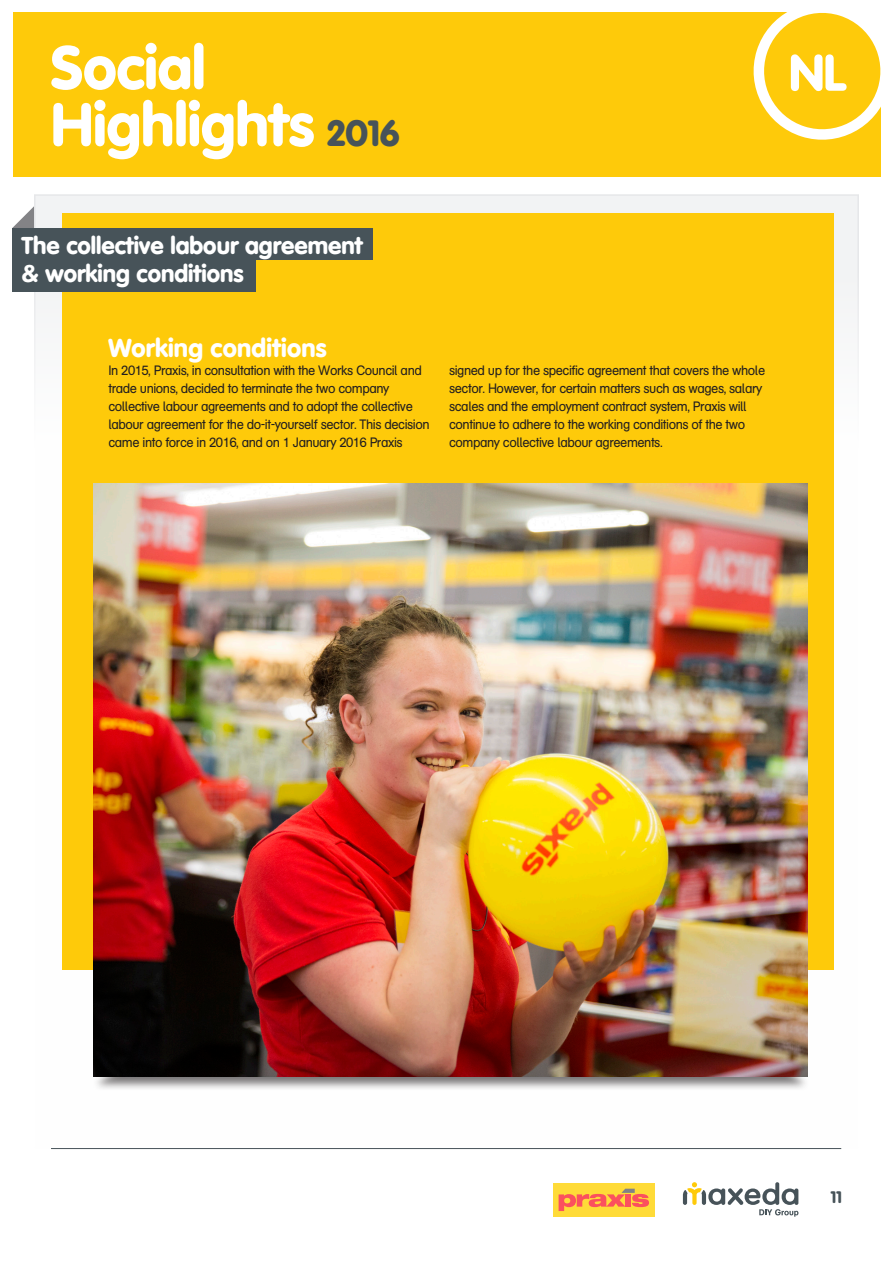
<style>
.page{position:relative;width:893px;height:1263px;background:#fff}
.page>*{position:absolute;margin:0;border:0;box-sizing:border-box;transform-origin:0 0}
.t1{font:900 60px "VAG Rounded";color:#fff}
.t2{font:900 50.7px "VAG Rounded";color:#fff}
.Kop_17{font:900 25.5px "VAG Rounded";letter-spacing:.01em;color:#fff}
.t3{font:900 24px/28.5px "VAG Rounded";color:#fff}
.t4{font:900 16.5px "VAG Rounded";color:#475359}
.Broodtekst{font:13.5px/18px "Max";letter-spacing:-.035em;color:#231f20;scale:.95 1}
.s1{font-size:36px;color:#475359}
</style>
<div class="page">
<div style="left:13px;top:12px;width:867px;height:164px;background:#feca0a"></div>
<svg style="left:753px;top:12px;width:128px;height:136px"></svg>
<svg style="left:683px;top:1182px;width:115px;height:35px"></svg>
<div style="left:553px;top:1183px;width:102px;height:34px;background:#ffdb38"></div>
<svg style="left:559px;top:1189px;width:90px;height:22px"></svg>
<div style="left:34px;top:194px;width:825px;height:955px;background:#fefefe;border:2px solid #e6e7e9"></div>
<div style="left:92px;top:1046px;width:718px;height:45px;background:#231f20;opacity:.6"></div>
<div style="left:62px;top:213px;width:771px;height:756px;background:#feca0a"></div>
<img style="left:94px;top:483px;width:714px;height:594px">
<div style="left:12px;top:228px;width:361px;height:32px;background:#475359"></div>
<div style="left:12px;top:260px;width:244px;height:32px;background:#475359"></div>
<svg style="left:12px;top:206px;width:22px;height:22px"></svg>
<h1 class="t1" style="left:51px;top:32px;width:156px">Social</h1>
<p class="t2" style="left:789px;top:42px;width:59px">NL</p>
<h1 class="t1" style="left:51px;top:89px;width:350px">Highlights <span class="s1">2016</span></h1>
<p class="t3" style="left:22px;top:231px;width:343px">The collective labour agreement &amp; working conditions</p>
<p class="Kop_17" style="left:108px;top:333px;width:220px">Working conditions</p>
<p class="Broodtekst" style="left:108px;top:362px;width:340px">In 2015, Praxis, in consultation with the Works Council and trade unions, decided to terminate the two company collective labour agreements and to adopt the collective labour agreement for the do-it-yourself sector. This decision came into force in 2016, and on 1 January 2016 Praxis</p>
<p class="Broodtekst" style="left:449px;top:362px;width:334px">signed up for the specific agreement that covers the whole sector. However, for certain matters such as wages, salary scales and the employment contract system, Praxis will continue to adhere to the working conditions of the two company collective labour agreements.</p>
<p class="t4" style="left:831px;top:1187px;width:12px">11</p>
</div>
